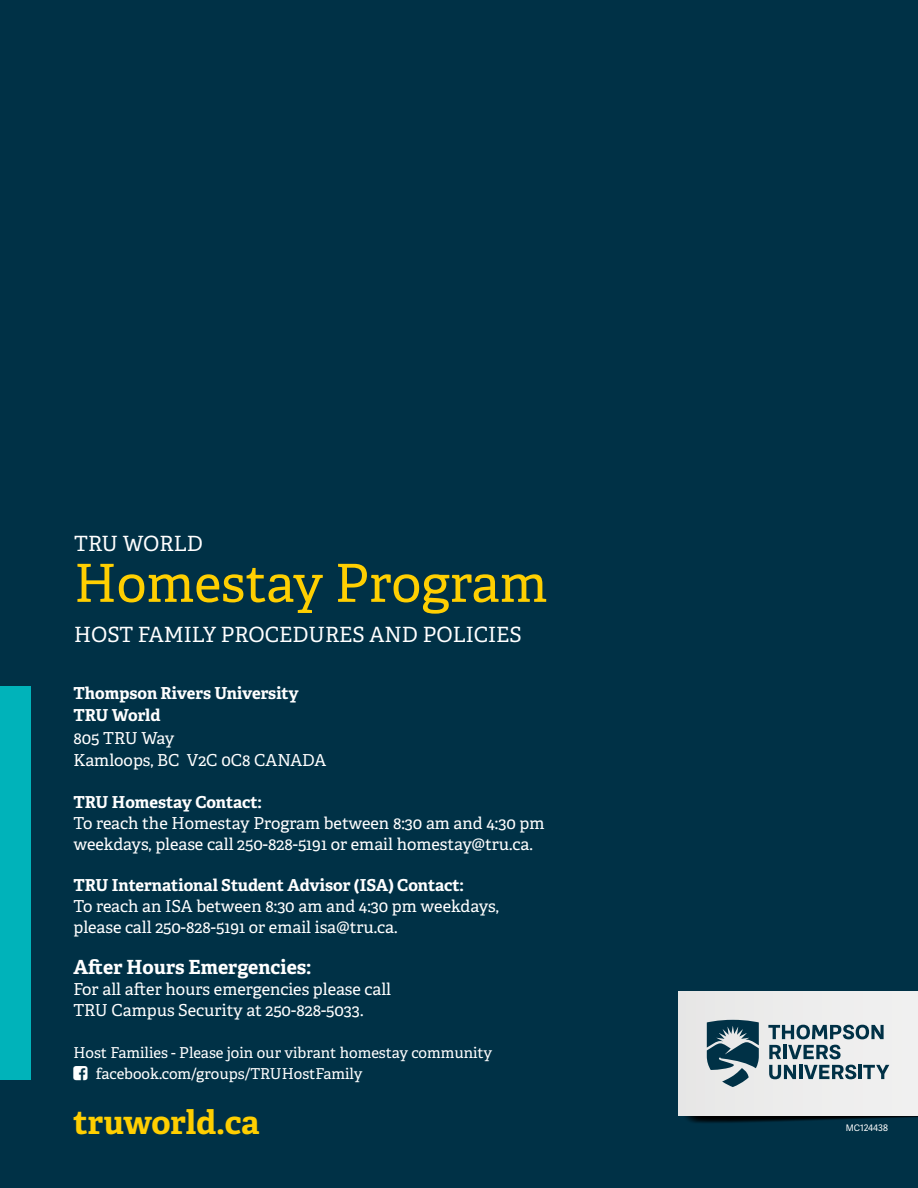
<style>
.page{position:relative;width:918px;height:1188px;background:#003146}
.page>*{position:absolute;margin:0;border:0;box-sizing:border-box;transform-origin:0 0}
.t1{font:52.5px "Adelle";color:#ffcf01}
.t2{font:700 33px "Adelle";letter-spacing:-.01em;color:#ffcf01}
.t3{font:21px "Adelle";color:#fff}
.t4{font:700 19.5px "Adelle";color:#fff}
.t5{font:16.5px/21px "Adelle";color:#fff}
.t6{font:700 16.5px/22.5px "Adelle";letter-spacing:-.005em;color:#fff}
.t7{font:15px/21px "Adelle";color:#fff}
.t8{font:9px "Adelle Sans";color:#fff}
</style>
<div class="page">
<svg style="left:678px;top:1115px;width:240px;height:8px"></svg>
<div style="left:678px;top:991px;width:240px;height:124px;background:#ededed"></div>
<div style="left:0;top:686px;width:30px;height:394px;background:#00b3ba"></div>
<svg style="left:707px;top:1020px;width:52px;height:67px"></svg>
<svg style="left:769px;top:1045px;width:12px;height:14px"></svg>
<hr style="left:783px;top:1045px;width:4px;height:14px;background:#003146">
<svg style="left:788px;top:1045px;width:53px;height:14px"></svg>
<svg style="left:768px;top:1025px;width:116px;height:14px"></svg>
<svg style="left:769px;top:1065px;width:27px;height:14px"></svg>
<hr style="left:799px;top:1065px;width:3px;height:14px;background:#003146">
<svg style="left:804px;top:1065px;width:52px;height:14px"></svg>
<hr style="left:858px;top:1065px;width:3px;height:14px;background:#003146">
<svg style="left:863px;top:1065px;width:26px;height:14px"></svg>
<p class="t3" style="left:74px;top:530px;width:130px">TRU WORLD</p>
<h1 class="t1" style="left:74px;top:551px;width:475px">Homestay Program</h1>
<p class="t3" style="left:74px;top:622px;width:449px">HOST FAMILY PROCEDURES AND POLICIES</p>
<p class="t6" style="left:73px;top:682px;width:227px">Thompson Rivers University<br>TRU World</p>
<p class="t5" style="left:73px;top:727px;width:254px;line-height:22.5px">805 TRU Way<br>Kamloops, BC V2C 0C8 CANADA</p>
<p class="t6" style="left:73px;top:791px;width:190px">TRU Homestay Contact:</p>
<p class="t5" style="left:73px;top:812px;width:473px">To reach the Homestay Program between 8:30 am and 4:30 pm weekdays, please call 250-828-5191 or email homestay@tru.ca.</p>
<p class="t6" style="left:73px;top:874px;width:392px">TRU International Student Advisor (ISA) Contact:</p>
<p class="t5" style="left:73px;top:896px;width:427px">To reach an ISA between 8:30 am and 4:30 pm weekdays, please call 250-828-5191 or email isa@tru.ca.</p>
<p class="t4" style="left:73px;top:955px;width:240px">After Hours Emergencies:</p>
<p class="t5" style="left:73px;top:979px;width:319px">For all after hours emergencies please call<br>TRU Campus Security at 250-828-5033.</p>
<p class="t7" style="left:96px;top:1042px;width:398px;text-indent:-22px">Host Families - Please join our vibrant homestay community facebook.com/groups/TRUHostFamily</p>
<h2 class="t2" style="left:73px;top:1101px;width:188px">truworld.ca</h2>
<p class="t8" style="left:846px;top:1121px;width:44px">MC124438</p>
</div>
